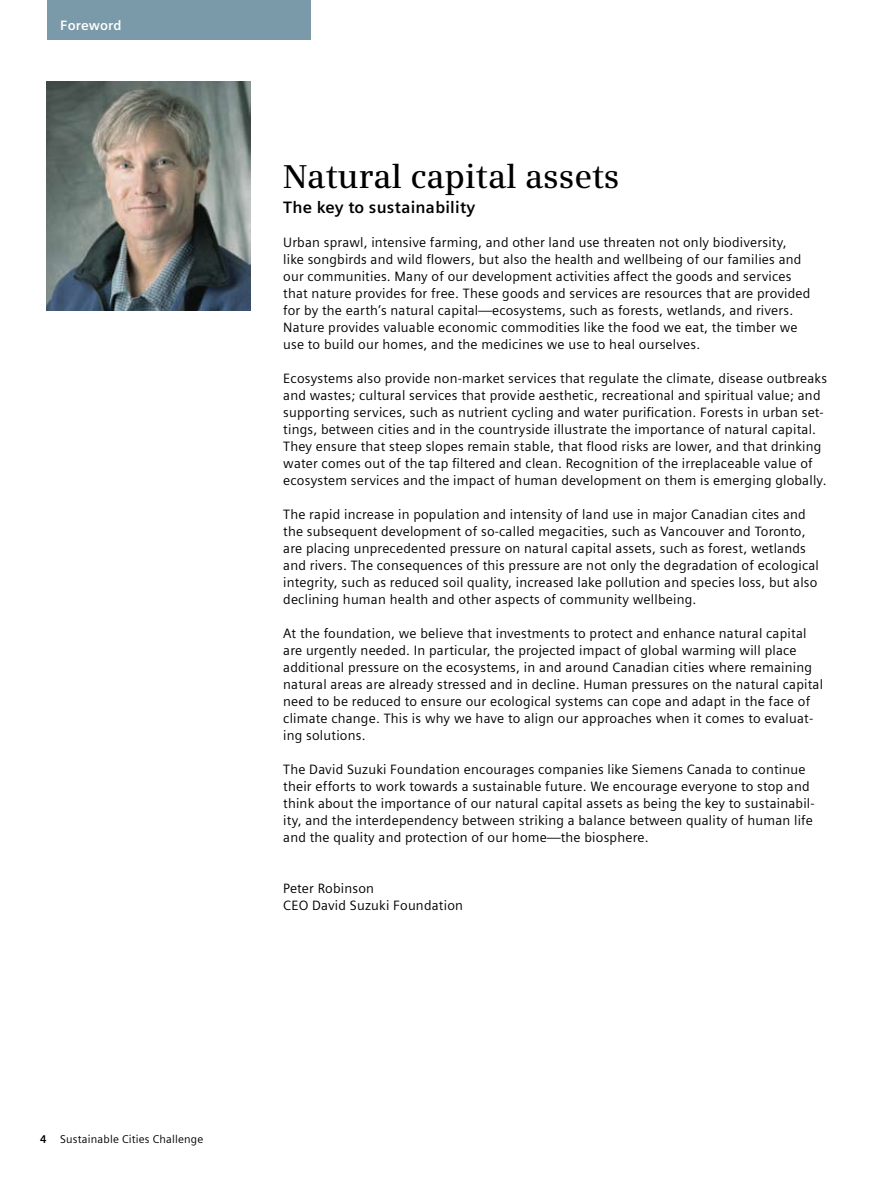
<style>
.page{position:relative;width:891px;height:1188px;background:#fff}
.page>*{position:absolute;margin:0;border:0;box-sizing:border-box;transform-origin:0 0}
.t1{font:600 33px "Siemens Serif OT";color:#000}
.t2{font:700 16.5px "Siemens Sans OT";letter-spacing:.015em;color:#000}
.t3{font:13.5px/17px "Siemens Sans OT";letter-spacing:.015em;color:#000}
.t4{font:700 13.5px "Siemens Sans OT";letter-spacing:.01em;color:#fff}
.t5{font:11.25px "Siemens Sans OT";letter-spacing:.015em;color:#000}
.s1{font-weight:700}
</style>
<div class="page">
<div style="left:47px;top:0;width:263px;height:40px;background:#7b9aa9"></div>
<img style="left:47px;top:81px;width:203px;height:229px">
<p class="t4" style="left:60px;top:18px;width:63px">Foreword</p>
<h1 class="t1" style="left:283px;top:157px;width:338px">Natural capital assets</h1>
<p class="t2" style="left:283px;top:198px;width:194px">The key to sustainability</p>
<p class="t3" style="left:283px;top:234px;width:529px">Urban sprawl, intensive farming, and other land use threaten not only biodiversity, like songbirds and wild flowers, but also the health and wellbeing of our families and our communities. Many of our development activities affect the goods and services that nature provides for free. These goods and services are resources that are provided for by the earth’s natural capital—ecosystems, such as forests, wetlands, and rivers.<br>Nature provides valuable economic commodities like the food we eat, the timber we use to build our homes, and the medicines we use to heal ourselves.</p>
<p class="t3" style="left:283px;top:370px;width:545px">Ecosystems also provide non-market services that regulate the climate, disease outbreaks and wastes; cultural services that provide aesthetic, recreational and spiritual value; and supporting services, such as nutrient cycling and water purification. Forests in urban set&shy;tings, between cities and in the countryside illustrate the importance of natural capital.<br>They ensure that steep slopes remain stable, that flood risks are lower, and that drinking water comes out of the tap filtered and clean. Recognition of the irreplaceable value of ecosystem services and the impact of human development on them is emerging globally.</p>
<p class="t3" style="left:283px;top:506px;width:537px">The rapid increase in population and intensity of land use in major Canadian cites and the subsequent development of so-called megacities, such as Vancouver and Toronto, are placing unprecedented pressure on natural capital assets, such as forest, wetlands and rivers. The consequences of this pressure are not only the degradation of ecological integrity, such as reduced soil quality, increased lake pollution and species loss, but also declining human health and other aspects of community wellbeing.</p>
<p class="t3" style="left:283px;top:625px;width:541px">At the foundation, we believe that investments to protect and enhance natural capital are urgently needed. In particular, the projected impact of global warming will place additional pressure on the ecosystems, in and around Canadian cities where remaining natural areas are already stressed and in decline. Human pressures on the natural capital need to be reduced to ensure our ecological systems can cope and adapt in the face of climate change. This is why we have to align our approaches when it comes to evaluat&shy;ing solutions.</p>
<p class="t3" style="left:283px;top:761px;width:533px">The David Suzuki Foundation encourages companies like Siemens Canada to continue their efforts to work towards a sustainable future. We encourage everyone to stop and think about the importance of our natural capital assets as being the key to sustainabil&shy;ity, and the interdependency between striking a balance between quality of human life and the quality and protection of our home—the biosphere.</p>
<p class="t3" style="left:283px;top:880px;width:181px">Peter Robinson<br>CEO David Suzuki Foundation</p>
<p class="t5" style="left:40px;top:1133px;width:165px"><span class="s1">4</span> Sustainable Cities Challenge</p>
</div>
